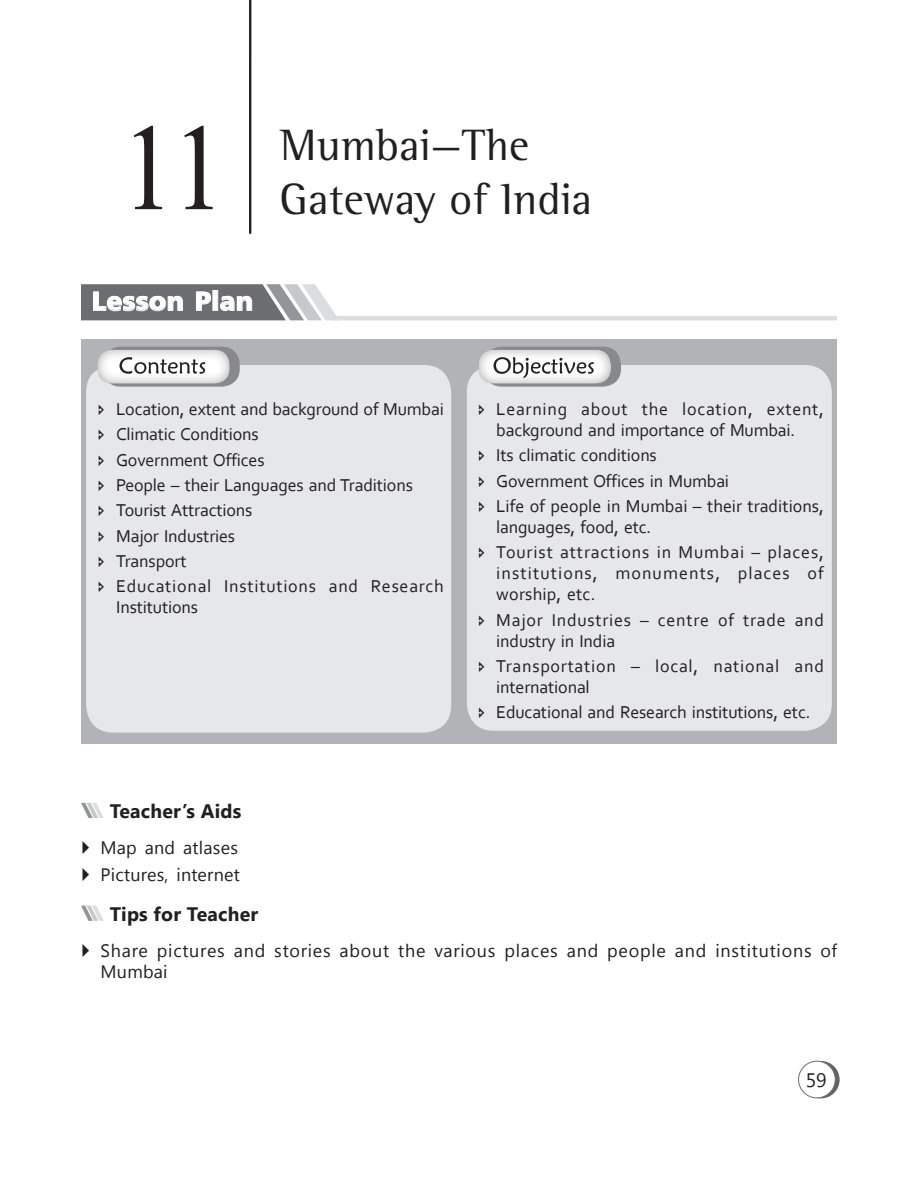
<style>
.page{position:relative;width:918px;height:1188px;background:#fff}
.page>*{position:absolute;margin:0;border:0;box-sizing:border-box;transform-origin:0 0}
.t1{font:149.1px "Shonar Bangla";color:#231f20;scale:.88 1}
.Chapter_Head{font:45px "Rotis Semi Serif";color:#231f20}
.t2{font:26.55px "Humanist 777 BT Black B";color:#fff}
.Heading{font:700 19.5px "Segoe UI";letter-spacing:.01em;color:#231f20}
.t3{font:19.5px "Segoe UI";color:#231f20}
.t4{font:18px/21px "Corbel";letter-spacing:-.01em;color:#231f20}
.t5{font:18px/21px "Corbel";letter-spacing:.04em;color:#231f20}
.t6{font:18px/21px "Segoe UI";letter-spacing:.045em;color:#231f20}
.t7{font:18px "Segoe UI";letter-spacing:.015em;color:#231f20}
</style>
<div class="page">
<svg style="left:802px;top:1061px;width:38px;height:37px"></svg>
<div style="left:799px;top:1061px;width:36px;height:37px;background:#fff;border-radius:50%"></div>
<div style="left:798px;top:1061px;width:38px;height:37px;border:1px solid #6c6d70;border-radius:50%"></div>
<svg style="left:81px;top:803px;width:23px;height:15px"></svg>
<svg style="left:81px;top:906px;width:23px;height:15px"></svg>
<hr style="left:249px;top:0;width:2px;height:234px;background:#231f20">
<div style="left:81px;top:339px;width:756px;height:404px;background:#b2b3b7"></div>
<svg style="left:81px;top:284px;width:256px;height:36px;background:#919294"></svg>
<hr style="left:332px;top:316px;width:505px;height:4px;background:#dcdddf">
<div style="left:86px;top:365px;width:365px;height:368px;background:#e6e7e9;border-radius:27px"></div>
<div style="left:467px;top:365px;width:365px;height:366px;background:#e6e7e9;border-radius:27px"></div>
<div style="left:103px;top:347px;width:137px;height:40px;background:#87898c;border-radius:18px"></div>
<div style="left:484px;top:347px;width:137px;height:40px;background:#87898c;border-radius:18px"></div>
<div style="left:94px;top:348px;width:144px;height:36px;background:#231f20;opacity:.45"></div>
<div style="left:476px;top:348px;width:151px;height:36px;background:#231f20;opacity:.45"></div>
<p class="t1" style="left:121px;top:89px;width:121px">11</p>
<p class="t2" style="left:92px;top:284px;width:163px">Lesson Plan</p>
<p class="Chapter_Head" style="left:280px;top:119px;width:251px">Mumbai—The</p>
<p class="Chapter_Head" style="left:280px;top:173px;width:314px">Gateway of India</p>
<p class="t4" style="left:116px;top:398px;width:329px">Location, extent and background of Mumbai</p>
<p class="t4" style="left:116px;top:424px;width:144px">Climatic Conditions</p>
<p class="t4" style="left:116px;top:449px;width:150px">Government Offices</p>
<p class="t4" style="left:116px;top:474px;width:298px">People – their Languages and Traditions</p>
<p class="t4" style="left:116px;top:500px;width:138px">Tourist Attractions</p>
<p class="t4" style="left:116px;top:525px;width:121px">Major Industries</p>
<p class="t4" style="left:116px;top:550px;width:72px">Transport</p>
<p class="t5" style="left:116px;top:575px;width:329px">Educational Institutions and Research<br>Institutions</p>
<p class="t4" style="left:496px;top:398px;width:329px">Learning about the location, extent, background and importance of Mumbai.</p>
<p class="t4" style="left:496px;top:445px;width:162px">Its climatic conditions</p>
<p class="t4" style="left:496px;top:470px;width:234px">Government Offices in Mumbai</p>
<p class="t4" style="left:496px;top:495px;width:329px">Life of people in Mumbai – their traditions, languages, food, etc.</p>
<p class="t4" style="left:496px;top:542px;width:329px;text-align:justify">Tourist attractions in Mumbai – places, institutions, monuments, places of worship, etc.</p>
<p class="t5" style="left:496px;top:609px;width:329px">Major Industries – centre of trade and industry in India</p>
<p class="t5" style="left:496px;top:655px;width:329px">Transportation – local, national and international</p>
<p class="t4" style="left:496px;top:701px;width:316px">Educational and Research institutions, etc.</p>
<p class="Heading" style="left:110px;top:797px;width:133px">Teacher’s Aids</p>
<p class="t7" style="left:100px;top:835px;width:139px">Map and atlases</p>
<p class="t7" style="left:100px;top:862px;width:141px">Pictures, internet</p>
<p class="Heading" style="left:110px;top:900px;width:150px">Tips for Teacher</p>
<p class="t6" style="left:100px;top:939px;width:738px">Share pictures and stories about the various places and people and institutions of<br>Mumbai</p>
<p class="t3" style="left:806px;top:1066px;width:23px">59</p>
</div>
